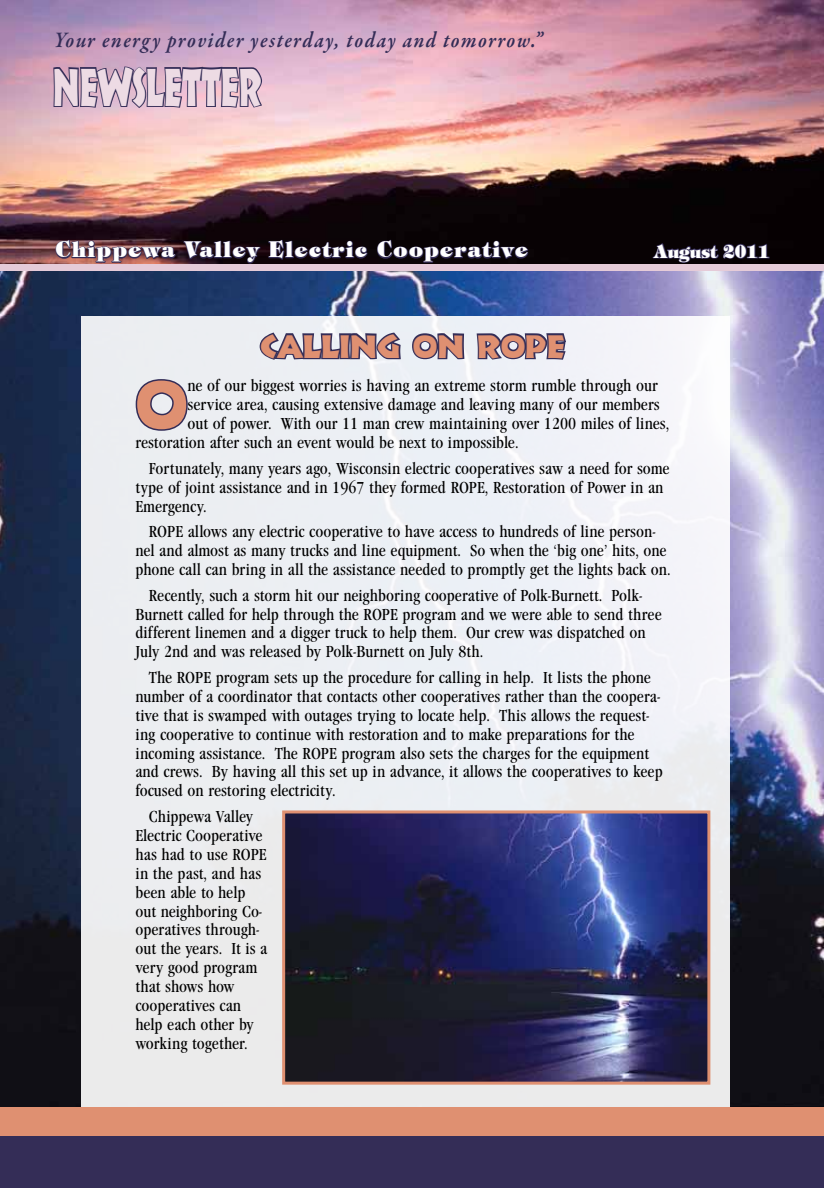
<style>
.page{position:relative;width:824px;height:1188px;background:#fff}
.page>*{position:absolute;margin:0;border:0;box-sizing:border-box;transform-origin:0 0}
.t1{font:70.2px "Informal 011 BT";color:#df9071}
.t2{font:54px "Informal 011 BT";color:#eddbe4;scale:.6 1}
.t3{font:33px "Informal 011 BT";color:#df9071}
.t4{font:italic 600 22.5px "Garamond Premr Pro";letter-spacing:.075em;color:#342d57;scale:.9 1}
.t5{font:800 21.75px "Tiffany IT Cby BT";letter-spacing:.075em;color:#fff;scale:.9 1}
.t6{font:800 18px "Tiffany IT Cby BT";color:#fff;scale:.9 1}
.t7{font:16.5px/18.9px "Garamond Condensed Book DTC";color:#000}
</style>
<div class="page">
<img style="left:0;top:0;width:824px;height:1108px">
<div style="left:81px;top:316px;width:648px;height:872px;background:#eceff3"></div>
<div style="left:0;top:1112px;width:824px;height:76px;background:#342d57"></div>
<svg style="left:52px;top:65px;width:212px;height:45px;background:#aa8ca6"></svg>
<img style="left:55px;top:211px;width:122px;height:53px">
<svg style="left:651px;top:242px;width:119px;height:44px;background:#554f68"></svg>
<div style="left:0;top:1108px;width:824px;height:28px;background:#df9071"></div>
<svg style="left:183px;top:211px;width:385px;height:151px"></svg>
<svg style="left:135px;top:379px;width:53px;height:52px"></svg>
<img style="left:286px;top:814px;width:420px;height:267px">
<div style="left:282px;top:810px;width:428px;height:275px;border:3px solid #df9071"></div>
<div style="left:0;top:264px;width:824px;height:7px;background:#e5cbd8"></div>
<h3 class="t4" style="left:54px;top:26px;width:544px">Your energy provider yesterday, today and tomorrow.”</h3>
<h2 class="t2" style="left:53px;top:54px;width:350px">NEWSLETTER</h2>
<h3 class="t5" style="left:56px;top:237px;width:526px">Chippewa Valley Electric Cooperative</h3>
<p class="t6" style="left:654px;top:240px;width:130px">August 2011</p>
<h3 class="t3" style="left:260px;top:326px;width:306px">CALLING ON ROPE</h3>
<h1 class="t1" style="left:135px;top:362px;width:54px">O</h1>
<p class="t7" style="left:187px;top:377px;width:472px">ne of our biggest worries is having an extreme storm rumble through our</p>
<p class="t7" style="left:187px;top:396px;width:474px">service area, causing extensive damage and leaving many of our members</p>
<p class="t7" style="left:187px;top:415px;width:483px">out of power. With our 11 man crew maintaining over 1200 miles of lines,</p>
<p class="t7" style="left:135px;top:433px;width:384px">restoration after such an event would be next to impossible.</p>
<p class="t7" style="left:135px;top:459px;width:536px;text-indent:13px">Fortunately, many years ago, Wisconsin electric cooperatives saw a need for some type of joint assistance and in 1967 they formed ROPE, Restoration of Power in an<br>Emergency.</p>
<p class="t7" style="left:135px;top:523px;width:537px;text-align:center">ROPE allows any electric cooperative to have access to hundreds of line person-<br>nel and almost as many trucks and line equipment. So when the ‘big one’ hits, one phone call can bring in all the assistance needed to promptly get the lights back on.</p>
<p class="t7" style="left:135px;top:586px;width:528px;text-indent:13px">Recently, such a storm hit our neighboring cooperative of Polk-Burnett. Polk-Burnett called for help through the ROPE program and we were able to send three different linemen and a digger truck to help them. Our crew was dispatched on July 2nd and was released by Polk-Burnett on July 8th.</p>
<p class="t7" style="left:135px;top:668px;width:528px;text-indent:13px">The ROPE program sets up the procedure for calling in help. It lists the phone number of a coordinator that contacts other cooperatives rather than the coopera&shy;tive that is swamped with outages trying to locate help. This allows the request&shy;ing cooperative to continue with restoration and to make preparations for the incoming assistance. The ROPE program also sets the charges for the equipment and crews. By having all this set up in advance, it allows the cooperatives to keep focused on restoring electricity.</p>
<p class="t7" style="left:135px;top:807px;width:133px;text-indent:13px">Chippewa Valley<br>Electric Cooperative has had to use ROPE in the past, and has been able to help out neighboring Co&shy;operatives through&shy;out the years. It is a very good program that shows how cooperatives can help each other by working together.</p>
</div>
